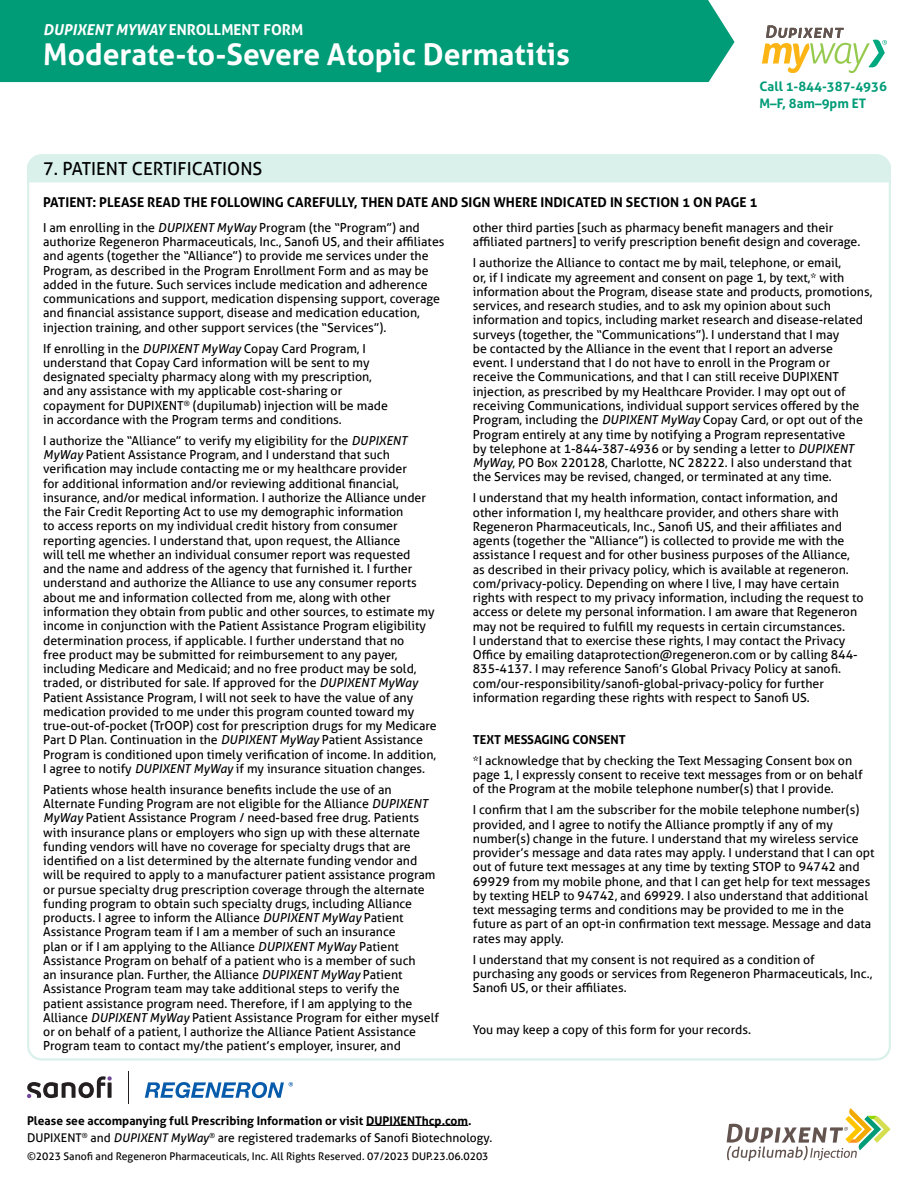
<style>
.page{position:relative;width:918px;height:1188px;background:#fff}
.page>*{position:absolute;margin:0;border:0;box-sizing:border-box;transform-origin:0 0}
.t1{font:700 30px "Aller";color:#fff}
.t2{font:18px "Aller";color:#000}
.t3{font:700 15px "Aller";color:#fff}
.t4{font:700 13.5px "Aller";color:#000}
.t5{font:700 13.2px/16.5px "Aller";color:#009b77}
.t6{font:12.3px/14.2px "Aller";color:#000}
.t7{font:700 12.3px "Aller";color:#000}
.t8{font:700 12px/17.9px "Aller";color:#000}
.t9{font:10.5px "Aller";color:#000}
.s1{font-style:italic}
.s2{font-weight:400}
.s3{font-weight:400;font-style:italic}
</style>
<div class="page">
<div style="left:27px;top:155px;width:864px;height:27px;background:#d9f0eb"></div>
<svg style="left:762px;top:25px;width:125px;height:48px"></svg>
<svg style="left:727px;top:1108px;width:164px;height:53px"></svg>
<div style="left:0;top:0;width:735px;height:82px;background:#009b77"></div>
<svg style="left:27px;top:1076px;width:85px;height:22px"></svg>
<svg style="left:145px;top:1082px;width:148px;height:16px"></svg>
<hr style="left:128px;top:1071px;width:1px;height:32px;background:#231f20">
<hr style="left:366px;top:1125px;width:102px;height:1px;background:#000">
<p class="t3" style="left:43px;top:21px;width:262px"><span class="s1">DUPIXENT MYWAY</span> ENROLLMENT FORM</p>
<h1 class="t1" style="left:43px;top:36px;width:528px">Moderate-to-Severe Atopic Dermatitis</h1>
<h2 class="t2" style="left:43px;top:158px;width:221px">7. PATIENT CERTIFICATIONS</h2>
<p class="t5" style="left:760px;top:78px;width:129px">Call 1-844-387-4936<br>M–F, 8am–9pm ET</p>
<p class="t4" style="left:43px;top:194px;width:716px">PATIENT: PLEASE READ THE FOLLOWING CAREFULLY, THEN DATE AND SIGN WHERE INDICATED IN SECTION 1 ON PAGE 1</p>
<p class="t6" style="left:43px;top:220px;width:403px">I am enrolling in the <span class="s1">DUPIXENT MyWay</span> Program (the “Program”) and authorize Regeneron Pharmaceuticals, Inc., Sanofi US, and their affiliates and agents (together the “Alliance”) to provide me services under the Program, as described in the Program Enrollment Form and as may be added in the future. Such services include medication and adherence communications and support, medication dispensing support, coverage and financial assistance support, disease and medication education, injection training, and other support services (the “Services”).</p>
<p class="t6" style="left:43px;top:341px;width:346px">If enrolling in the <span class="s1">DUPIXENT MyWay</span> Copay Card Program, I understand that Copay Card information will be sent to my designated specialty pharmacy along with my prescription, and any assistance with my applicable cost-sharing or copayment for DUPIXENT<sup>®</sup> (dupilumab) injection will be made in accordance with the Program terms and conditions.</p>
<p class="t6" style="left:43px;top:433px;width:395px">I authorize the “Alliance” to verify my eligibility for the <span class="s1">DUPIXENT MyWay</span> Patient Assistance Program, and I understand that such verification may include contacting me or my healthcare provider<br>for additional information and/or reviewing additional financial, insurance, and/or medical information. I authorize the Alliance under the Fair Credit Reporting Act to use my demographic information<br>to access reports on my individual credit history from consumer reporting agencies. I understand that, upon request, the Alliance<br>will tell me whether an individual consumer report was requested<br>and the name and address of the agency that furnished it. I further understand and authorize the Alliance to use any consumer reports about me and information collected from me, along with other information they obtain from public and other sources, to estimate my income in conjunction with the Patient Assistance Program eligibility determination process, if applicable. I further understand that no<br>free product may be submitted for reimbursement to any payer, including Medicare and Medicaid; and no free product may be sold, traded, or distributed for sale. If approved for the <span class="s1">DUPIXENT MyWay </span>Patient Assistance Program, I will not seek to have the value of any medication provided to me under this program counted toward my true-out-of-pocket (TrOOP) cost for prescription drugs for my Medicare Part D Plan. Continuation in the <span class="s1">DUPIXENT MyWay</span> Patient Assistance Program is conditioned upon timely verification of income. In addition, I agree to notify <span class="s1">DUPIXENT MyWay</span> if my insurance situation changes.</p>
<p class="t6" style="left:43px;top:782px;width:397px">Patients whose health insurance benefits include the use of an Alternate Funding Program are not eligible for the Alliance <span class="s1">DUPIXENT MyWay</span> Patient Assistance Program / need-based free drug. Patients with insurance plans or employers who sign up with these alternate funding vendors will have no coverage for specialty drugs that are identified on a list determined by the alternate funding vendor and will be required to apply to a manufacturer patient assistance program or pursue specialty drug prescription coverage through the alternate funding program to obtain such specialty drugs, including Alliance products. I agree to inform the Alliance <span class="s1">DUPIXENT MyWay</span> Patient Assistance Program team if I am a member of such an insurance<br>plan or if I am applying to the Alliance <span class="s1">DUPIXENT MyWay</span> Patient Assistance Program on behalf of a patient who is a member of such<br>an insurance plan. Further, the Alliance <span class="s1">DUPIXENT MyWay</span> Patient Assistance Program team may take additional steps to verify the patient assistance program need. Therefore, if I am applying to the Alliance <span class="s1">DUPIXENT MyWay</span> Patient Assistance Program for either myself or on behalf of a patient, I authorize the Alliance Patient Assistance Program team to contact my/the patient’s employer, insurer, and</p>
<p class="t6" style="left:473px;top:221px;width:389px">other third parties [such as pharmacy benefit managers and their affiliated partners] to verify prescription benefit design and coverage.</p>
<p class="t6" style="left:473px;top:256px;width:401px">I authorize the Alliance to contact me by mail, telephone, or email,<br>or, if I indicate my agreement and consent on page 1, by text,* with information about the Program, disease state and products, promotions, services, and research studies, and to ask my opinion about such information and topics, including market research and disease-related surveys (together, the “Communications”). I understand that I may<br>be contacted by the Alliance in the event that I report an adverse<br>event. I understand that I do not have to enroll in the Program or receive the Communications, and that I can still receive DUPIXENT injection, as prescribed by my Healthcare Provider. I may opt out of receiving Communications, individual support services offered by the Program, including the <span class="s1">DUPIXENT MyWay</span> Copay Card, or opt out of the Program entirely at any time by notifying a Program representative<br>by telephone at 1-844-387-4936 or by sending a letter to <span class="s1">DUPIXENT MyWay</span>, PO Box 220128, Charlotte, NC 28222. I also understand that the Services may be revised, changed, or terminated at any time.</p>
<p class="t6" style="left:473px;top:491px;width:392px">I understand that my health information, contact information, and other information I, my healthcare provider, and others share with Regeneron Pharmaceuticals, Inc., Sanofi US, and their affiliates and agents (together the “Alliance”) is collected to provide me with the assistance I request and for other business purposes of the Alliance, as described in their privacy policy, which is available at regeneron. com/privacy-policy. Depending on where I live, I may have certain rights with respect to my privacy information, including the request to access or delete my personal information. I am aware that Regeneron may not be required to fulfill my requests in certain circumstances.<br>I understand that to exercise these rights, I may contact the Privacy Office by emailing dataprotection@regeneron.com or by calling 844- 835-4137. I may reference Sanofi’s Global Privacy Policy at sanofi. com/our-responsibility/sanofi-global-privacy-policy for further information regarding these rights with respect to Sanofi US.</p>
<p class="t7" style="left:473px;top:732px;width:154px">TEXT MESSAGING CONSENT</p>
<p class="t6" style="left:473px;top:753px;width:391px">*I acknowledge that by checking the Text Messaging Consent box on page 1, I expressly consent to receive text messages from or on behalf of the Program at the mobile telephone number(s) that I provide.</p>
<p class="t6" style="left:473px;top:803px;width:403px">I confirm that I am the subscriber for the mobile telephone number(s) provided, and I agree to notify the Alliance promptly if any of my number(s) change in the future. I understand that my wireless service provider’s message and data rates may apply. I understand that I can opt out of future text messages at any time by texting STOP to 94742 and 69929 from my mobile phone, and that I can get help for text messages by texting HELP to 94742, and 69929. I also understand that additional text messaging terms and conditions may be provided to me in the future as part of an opt-in confirmation text message. Message and data rates may apply.</p>
<p class="t6" style="left:473px;top:952px;width:401px">I understand that my consent is not required as a condition of purchasing any goods or services from Regeneron Pharmaceuticals, Inc.,<br>Sanofi US, or their affiliates.</p>
<p class="t6" style="left:473px;top:1023px;width:280px">You may keep a copy of this form for your records.</p>
<p class="t8" style="left:27px;top:1111px;width:467px">Please see accompanying full Prescribing Information or visit DUPIXENThcp.com.<br><span class="s2">DUPIXENT</span><sup>®</sup> <span class="s2">and</span> <span class="s3">DUPIXENT MyWay</span><sup>®</sup> <span class="s2">are registered trademarks of Sanofi Biotechnology.</span></p>
<p class="t9" style="left:27px;top:1150px;width:463px">©2023 Sanofi and Regeneron Pharmaceuticals, Inc. All Rights Reserved. 07/2023 DUP.23.06.0203</p>
</div>
